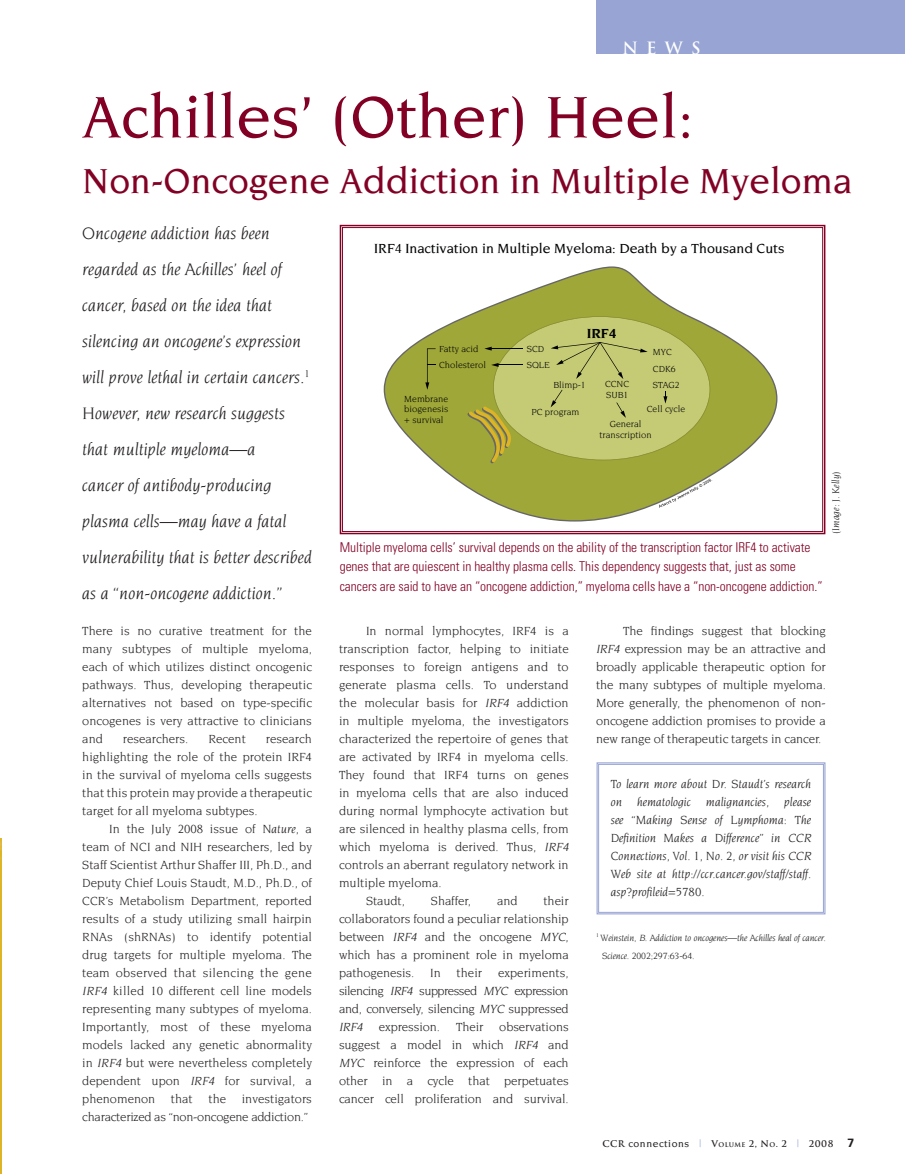
<style>
.page{position:relative;width:905px;height:1174px;background:#fff}
.page>*{position:absolute;margin:0;border:0;box-sizing:border-box;transform-origin:0 0}
.t1{font:500 63px "Novarese";color:#820024}
.t2{font:500 37.5px "Novarese";color:#820024}
.t3{font:italic 18px/36px "Novarese";color:#231f20}
.t4{font:700 16.5px "Trajan";color:#fff}
.t5{font:500 14.25px "Novarese";color:#010202}
.t6{font:700 14.25px "Novarese";color:#010202}
.t7{font:300 condensed 13.5px/19.5px "Univers";letter-spacing:-.005em;color:#820024}
.t8{font:12.75px/18px "Novarese";color:#231f20;text-align:justify}
.t9{font:italic 12.75px/18px "Novarese";color:#231f20}
.t10{font:italic 10.5px "Novarese";color:#231f20}
.t11{font:italic 9.75px/18px "Novarese";letter-spacing:-.01em;color:#231f20}
.t12{font:9.45px/10.8px "Novarese";color:#010202}
.t13{font:700 9px "Trajan";letter-spacing:.05em;color:#231f20}
.s1{font-style:italic}
.s2{font-family:"Novarese";font-weight:500;font-size:10.5px}
.s3{font-family:"Novarese";font-weight:500;font-size:10.5px;color:#98a5d4}
.s4{font-size:6.3px}
.s5{font-family:"Univers";font-size:12px}
</style>
<div class="page">
<img style="left:0;top:838px;width:1px;height:336px">
<div style="left:596px;top:0;width:308px;height:54px;background:#98a5d4"></div>
<svg style="left:339px;top:224px;width:486px;height:311px"></svg>
<div style="left:342px;top:227px;width:480px;height:305px;border:1px solid #820024"></div>
<svg style="left:596px;top:762px;width:229px;height:153px"></svg>
<div style="left:598px;top:764px;width:225px;height:148px;border:1px solid #98a5d4"></div>
<p class="t4" style="left:622px;top:39px;width:80px">NEWS</p>
<h1 class="t1" style="left:82px;top:91px;width:612px">Achilles’ (Other) Heel:</h1>
<h2 class="t2" style="left:82px;top:165px;width:770px">Non-Oncogene Addiction in Multiple Myeloma</h2>
<p class="t3" style="left:82px;top:216px;width:231px">Oncogene addiction has been regarded as the Achilles’ heel of cancer, based on the idea that silencing an oncogene’s expression will prove lethal in certain cancers.<sup>1<br></sup>However, new research suggests that multiple myeloma—a<br>cancer of antibody-producing plasma cells—may have a fatal vulnerability that is better described as a “non-oncogene addiction.”</p>
<p class="t5" style="left:374px;top:242px;width:411px">IRF4 Inactivation in Multiple Myeloma: Death by a Thousand Cuts</p>
<p class="t6" style="left:586px;top:327px;width:32px">IRF4</p>
<p class="t12" style="left:439px;top:344px;width:41px">Fatty acid</p>
<p class="t12" style="left:526px;top:341px;width:25px;line-height:16.4px">SCD<br>SQLE</p>
<p class="t12" style="left:652px;top:344px;width:24px;line-height:17px">MYC<br>CDK6</p>
<p class="t12" style="left:652px;top:380px;width:28px">STAG2</p>
<p class="t12" style="left:439px;top:360px;width:49px">Cholesterol</p>
<p class="t12" style="left:553px;top:380px;width:34px">Blimp-1</p>
<p class="t12" style="left:605px;top:379px;width:26px">CCNC<br>SUB1</p>
<p class="t12" style="left:531px;top:407px;width:49px">PC program</p>
<p class="t12" style="left:646px;top:404px;width:40px">Cell cycle</p>
<p class="t12" style="left:404px;top:394px;width:45px;text-align:justify">Membrane biogenesis + survival</p>
<p class="t12" style="left:599px;top:419px;width:54px;text-align:center">General transcription</p>
<p class="t10" style="left:831px;top:534px;width:65px;rotate:-90deg">(Image: J. Kelly)</p>
<p class="t7" style="left:339px;top:538px;width:484px">Multiple myeloma cells’ survival depends on the ability of the transcription factor IRF4 to activate genes that are quiescent in healthy plasma cells. This dependency suggests that, just as some cancers are said to have an “oncogene addiction,” myeloma cells have a “non-oncogene addiction.”</p>
<p class="t8" style="left:82px;top:622px;width:231px">There is no curative treatment for the many subtypes of multiple myeloma, each of which utilizes distinct oncogenic pathways. Thus, developing therapeutic alternatives not based on type-specific oncogenes is very attractive to clinicians and</p>
<p class="t8" style="left:82px;top:730px;width:231px;text-indent:183px">research highlighting the role of the protein IRF4 in the survival of myeloma cells suggests that this protein may provide a therapeutic target for all myeloma subtypes.</p>
<p class="t8" style="left:82px;top:820px;width:231px;text-indent:27px">In the July 2008 issue of <span class="s1">Nature</span>, a team of NCI and NIH researchers, led by Staff Scientist Arthur Shaffer III, Ph.D., and Deputy Chief Louis Staudt, M.D., Ph.D., of CCR’s Metabolism Department, reported results of a study utilizing small hairpin RNAs (shRNAs) to identify potential drug targets for multiple myeloma. The team observed that silencing the gene <span class="s1">IRF4</span> killed 10 different cell line models representing many subtypes of myeloma.<br>Importantly, most of these myeloma models lacked any genetic abnormality in <span class="s1">IRF4</span> but were nevertheless completely dependent upon <span class="s1">IRF4</span> for survival, a phenomenon that the investigators characterized as “non-oncogene addiction.”</p>
<p class="t8" style="left:123px;top:730px;width:67px">researchers.</p>
<p class="t8" style="left:208px;top:730px;width:39px">Recent</p>
<p class="t8" style="left:366px;top:622px;width:204px">In normal lymphocytes, <span class="s1">IRF4</span> is a</p>
<p class="t8" style="left:339px;top:640px;width:231px">transcription factor, helping to initiate</p>
<p class="t8" style="left:339px;top:658px;width:231px">responses to foreign antigens and to</p>
<p class="t8" style="left:339px;top:676px;width:231px">generate plasma cells. To understand</p>
<p class="t8" style="left:339px;top:694px;width:231px">the molecular basis for <span class="s1">IRF4</span> addiction</p>
<p class="t8" style="left:339px;top:712px;width:231px">in multiple myeloma, the investigators</p>
<p class="t8" style="left:339px;top:730px;width:231px">characterized the repertoire of genes that</p>
<p class="t8" style="left:339px;top:748px;width:231px">are activated by <span class="s1">IRF4</span> in myeloma cells.</p>
<p class="t8" style="left:339px;top:766px;width:231px">They found that <span class="s1">IRF4</span> turns on genes</p>
<p class="t8" style="left:339px;top:784px;width:231px">in myeloma cells that are also induced</p>
<p class="t8" style="left:339px;top:802px;width:231px">during normal lymphocyte activation but</p>
<p class="t8" style="left:339px;top:820px;width:231px">are silenced in healthy plasma cells, from</p>
<p class="t8" style="left:339px;top:838px;width:233px">which myeloma is derived. Thus, <span class="s1">IRF4</span></p>
<p class="t8" style="left:339px;top:856px;width:231px">controls an aberrant regulatory network in</p>
<p class="t8" style="left:339px;top:874px;width:104px">multiple myeloma.</p>
<p class="t8" style="left:366px;top:892px;width:40px">Staudt,</p>
<p class="t8" style="left:431px;top:892px;width:41px">Shaffer,</p>
<p class="t8" style="left:497px;top:892px;width:22px">and</p>
<p class="t8" style="left:339px;top:892px;width:231px;text-indent:204px">their collaborators found a peculiar relationship between <span class="s1">IRF4</span> and the oncogene <span class="s1">MYC</span>, which has a prominent role in myeloma pathogenesis. In their</p>
<p class="t8" style="left:339px;top:964px;width:231px;text-indent:159px">experiments, silencing <span class="s1">IRF4</span> suppressed <span class="s1">MYC</span> expression and, conversely, silencing <span class="s1">MYC</span> suppressed <span class="s1">IRF4</span> expression. Their observations suggest a model in which <span class="s1">IRF4</span> and <span class="s1">MYC</span> reinforce the expression of each other in a cycle that perpetuates cancer cell proliferation and survival.</p>
<p class="t8" style="left:596px;top:622px;width:231px;text-indent:27px">The findings suggest that blocking <span class="s1">IRF4</span> expression may be an attractive and broadly applicable therapeutic option for the many subtypes of multiple myeloma.<br>More generally, the phenomenon of non&shy;oncogene addiction promises to provide a new range of therapeutic targets in cancer.</p>
<p class="t9" style="left:610px;top:775px;width:204px">To learn more about Dr. Staudt’s research on hematologic malignancies, please see “Making Sense of Lymphoma: The Definition Makes a Difference” in CCR Connections, Vol. 1, No. 2, or visit his CCR Web site at http://ccr.cancer.gov/staff/staff. asp?profileid=5780.</p>
<p class="t11" style="left:602px;top:929px;width:225px;text-indent:-6px"><sup>1</sup> Weinstein, B. Addiction to oncogenes—the Achilles heal of cancer.<br>Science. 2002;297:63-64.</p>
<p class="t13" style="left:602px;top:1139px;width:253px">CCR <span class="s2">connections</span> <span class="s3">|</span> V<span class="s4">OLUME</span> 2, N<span class="s4">O</span>. 2 <span class="s3">|</span> 2008 <span class="s5">7</span></p>
</div>
